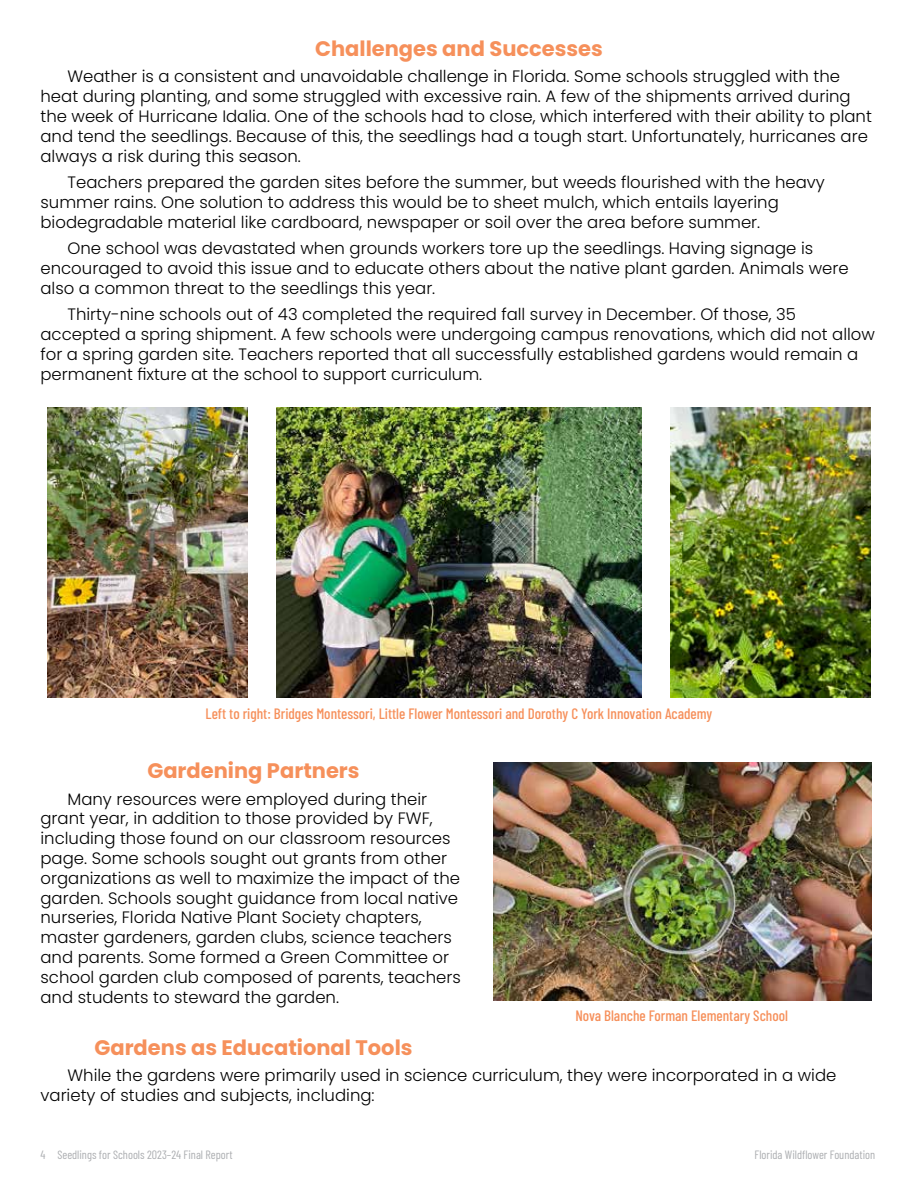
<style>
.page{position:relative;width:918px;height:1188px;background:#fff}
.page>*{position:absolute;margin:0;border:0;box-sizing:border-box;transform-origin:0 0}
.t1{font:700 21px "Poppins";color:#f6905b}
.t2{font:300 16.5px/19.8px "Poppins";color:#000}
.t3{font:500 15px "Barlow Condensed";color:#f6905b}
.t4{font:12px "Barlow Condensed";color:#acaeb1}
</style>
<div class="page">
<img style="left:277px;top:408px;width:364px;height:290px">
<img style="left:47px;top:407px;width:201px;height:291px">
<img style="left:670px;top:407px;width:201px;height:291px">
<img style="left:494px;top:762px;width:378px;height:239px">
<p class="t1" style="left:315px;top:36px;width:289px">Challenges and Successes</p>
<p class="t2" style="left:41px;top:67px;width:833px;text-indent:27px">Weather is a consistent and unavoidable challenge in Florida. Some schools struggled with the heat during planting, and some struggled with excessive rain. A few of the shipments arrived during the week of Hurricane Idalia. One of the schools had to close, which interfered with their ability to plant and tend the seedlings. Because of this, the seedlings had a tough start. Unfortunately, hurricanes are always a risk during this season.</p>
<p class="t2" style="left:41px;top:173px;width:786px;text-indent:27px">Teachers prepared the garden sites before the summer, but weeds flourished with the heavy summer rains. One solution to address this would be to sheet mulch, which entails layering biodegradable material like cardboard, newspaper or soil over the area before summer.</p>
<p class="t2" style="left:41px;top:239px;width:810px;text-indent:27px">One school was devastated when grounds workers tore up the seedlings. Having signage is encouraged to avoid this issue and to educate others about the native plant garden. Animals were also a common threat to the seedlings this year.</p>
<p class="t2" style="left:41px;top:305px;width:836px;text-indent:27px">Thirty-nine schools out of 43 completed the required fall survey in December. Of those, 35 accepted a spring shipment. A few schools were undergoing campus renovations, which did not allow for a spring garden site. Teachers reported that all successfully established gardens would remain a permanent fixture at the school to support curriculum.</p>
<p class="t3" style="left:206px;top:703px;width:508px">Left to right: Bridges Montessori, Little Flower Montessori and Dorothy C York Innovation Academy</p>
<p class="t1" style="left:147px;top:759px;width:214px">Gardening Partners</p>
<p class="t2" style="left:41px;top:789px;width:422px;text-indent:27px">Many resources were employed during their grant year, in addition to those provided by FWF, including those found on our classroom resources page. Some schools sought out grants from other organizations as well to maximize the impact of the garden. Schools sought guidance from local native nurseries, Florida Native Plant Society chapters, master gardeners, garden clubs, science teachers and parents. Some formed a Green Committee or school garden club composed of parents, teachers and students to steward the garden.</p>
<p class="t1" style="left:94px;top:1035px;width:320px">Gardens as Educational Tools</p>
<p class="t2" style="left:41px;top:1066px;width:797px;text-indent:27px">While the gardens were primarily used in science curriculum, they were incorporated in a wide variety of studies and subjects, including:</p>
<p class="t3" style="left:575px;top:1005px;width:214px">Nova Blanche Forman Elementary School</p>
<p class="t4" style="left:40px;top:1146px;width:194px">4 Seedlings for Schools 2023–24 Final Report</p>
<p class="t4" style="left:754px;top:1146px;width:122px">Florida Wildflower Foundation</p>
</div>
